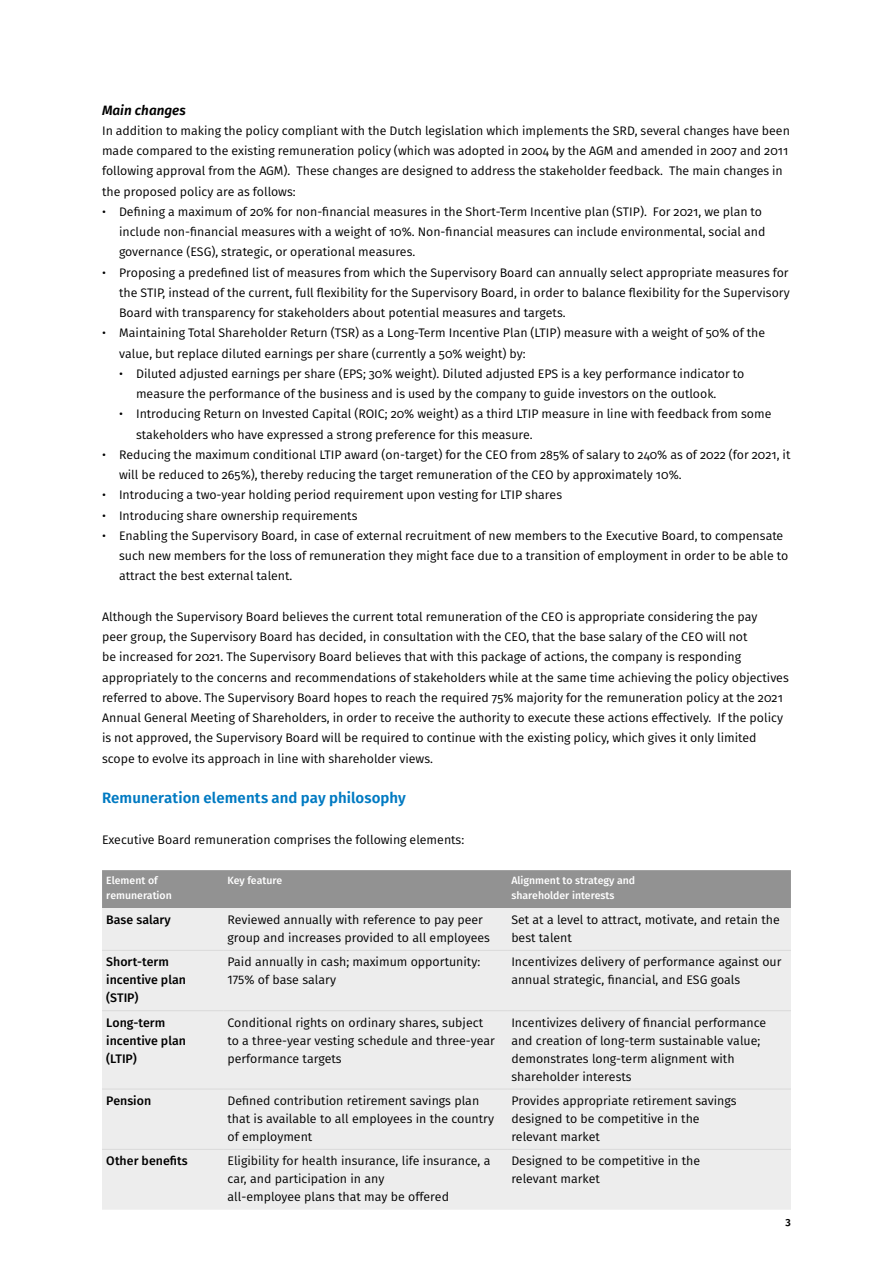
<style>
.page{position:relative;width:893px;height:1263px;background:#fff}
.page>*{position:absolute;margin:0;border:0;box-sizing:border-box;transform-origin:0 0}
.t1{font:600 15px "Fira Sans";letter-spacing:.005em;color:#007ac2}
.t2{font:italic 600 13.5px "Fira Sans";color:#000}
.t3{font:12.3px/20.2px "Fira Sans";color:#000}
.t4{font:500 12.3px/18px "Fira Sans";color:#000}
.t5{font:500 10.5px/15px "Fira Sans";color:#fff}
.t6{font:600 10.5px "Fira Sans";color:#000}
</style>
<div class="page">
<div style="left:102px;top:870px;width:689px;height:38px;background:#929292"></div>
<div style="left:102px;top:908px;width:689px;height:302px;background:#ededed"></div>
<hr style="left:102px;top:950px;width:121px;height:1px;background:#dadada">
<hr style="left:223px;top:950px;width:284px;height:1px;background:#dadada">
<hr style="left:507px;top:950px;width:284px;height:1px;background:#dadada">
<hr style="left:102px;top:1010px;width:121px;height:1px;background:#dadada">
<hr style="left:223px;top:1010px;width:284px;height:1px;background:#dadada">
<hr style="left:507px;top:1010px;width:284px;height:1px;background:#dadada">
<hr style="left:102px;top:1089px;width:121px;height:1px;background:#dadada">
<hr style="left:223px;top:1089px;width:284px;height:1px;background:#dadada">
<hr style="left:507px;top:1089px;width:284px;height:1px;background:#dadada">
<hr style="left:102px;top:1149px;width:121px;height:1px;background:#dadada">
<hr style="left:223px;top:1149px;width:284px;height:1px;background:#dadada">
<hr style="left:507px;top:1149px;width:284px;height:1px;background:#dadada">
<p class="t2" style="left:102px;top:99px;width:85px">Main changes</p>
<p class="t3" style="left:102px;top:120px;width:689px">In addition to making the policy compliant with the Dutch legislation which implements the SRD, several changes have been made compared to the existing remuneration policy (which was adopted in 2004 by the AGM and amended in 2007 and 2011 following approval from the AGM). These changes are designed to address the stakeholder feedback. The main changes in the proposed policy are as follows:</p>
<p class="t3" style="left:119px;top:201px;width:648px;text-indent:-17px">• Defining a maximum of 20% for non-financial measures in the Short-Term Incentive plan (STIP). For 2021, we plan to include non-financial measures with a weight of 10%. Non-financial measures can include environmental, social and governance (ESG), strategic, or operational measures.</p>
<p class="t3" style="left:119px;top:262px;width:672px;text-align:justify;text-indent:-17px">• Proposing a predefined list of measures from which the Supervisory Board can annually select appropriate measures for the STIP, instead of the current, full flexibility for the Supervisory Board, in order to balance flexibility for the Supervisory Board with transparency for stakeholders about potential measures and targets.</p>
<p class="t3" style="left:119px;top:323px;width:648px;text-indent:-17px">• Maintaining Total Shareholder Return (TSR) as a Long-Term Incentive Plan (LTIP) measure with a weight of 50% of the value, but replace diluted earnings per share (currently a 50% weight) by:</p>
<p class="t3" style="left:136px;top:363px;width:610px;text-indent:-17px">• Diluted adjusted earnings per share (EPS; 30% weight). Diluted adjusted EPS is a key performance indicator to measure the performance of the business and is used by the company to guide investors on the outlook.</p>
<p class="t3" style="left:136px;top:404px;width:637px;text-indent:-17px">• Introducing Return on Invested Capital (ROIC; 20% weight) as a third LTIP measure in line with feedback from some stakeholders who have expressed a strong preference for this measure.</p>
<p class="t3" style="left:119px;top:444px;width:673px;text-indent:-17px">• Reducing the maximum conditional LTIP award (on-target) for the CEO from 285% of salary to 240% as of 2022 (for 2021, it will be reduced to 265%), thereby reducing the target remuneration of the CEO by approximately 10%.</p>
<p class="t3" style="left:102px;top:485px;width:462px">• Introducing a two-year holding period requirement upon vesting for LTIP shares</p>
<p class="t3" style="left:102px;top:505px;width:257px">• Introducing share ownership requirements</p>
<p class="t3" style="left:119px;top:525px;width:671px;text-indent:-17px">• Enabling the Supervisory Board, in case of external recruitment of new members to the Executive Board, to compensate such new members for the loss of remuneration they might face due to a transition of employment in order to be able to attract the best external talent.</p>
<p class="t3" style="left:102px;top:606px;width:688px">Although the Supervisory Board believes the current total remuneration of the CEO is appropriate considering the pay<br>peer group, the Supervisory Board has decided, in consultation with the CEO, that the base salary of the CEO will not<br>be increased for 2021. The Supervisory Board believes that with this package of actions, the company is responding appropriately to the concerns and recommendations of stakeholders while at the same time achieving the policy objectives referred to above. The Supervisory Board hopes to reach the required 75% majority for the remuneration policy at the 2021<br>Annual General Meeting of Shareholders, in order to receive the authority to execute these actions effectively. If the policy is not approved, the Supervisory Board will be required to continue with the existing policy, which gives it only limited scope to evolve its approach in line with shareholder views.</p>
<p class="t1" style="left:102px;top:786px;width:305px">Remuneration elements and pay philosophy</p>
<p class="t3" style="left:102px;top:829px;width:364px">Executive Board remuneration comprises the following elements:</p>
<p class="t5" style="left:106px;top:872px;width:67px">Element of remuneration</p>
<p class="t5" style="left:227px;top:872px;width:56px">Key feature</p>
<p class="t5" style="left:511px;top:872px;width:125px">Alignment to strategy and shareholder interests</p>
<p class="t4" style="left:106px;top:910px;width:66px">Base salary</p>
<p class="t3" style="left:227px;top:910px;width:264px;line-height:18px">Reviewed annually with reference to pay peer group and increases provided to all employees</p>
<p class="t3" style="left:511px;top:910px;width:270px;line-height:18px">Set at a level to attract, motivate, and retain the best talent</p>
<p class="t4" style="left:106px;top:952px;width:81px">Short-term incentive plan (STIP)</p>
<p class="t3" style="left:227px;top:953px;width:254px;line-height:18px">Paid annually in cash; maximum opportunity:<br>175% of base salary</p>
<p class="t3" style="left:511px;top:953px;width:272px;line-height:18px">Incentivizes delivery of performance against our annual strategic, financial, and ESG goals</p>
<p class="t4" style="left:106px;top:1013px;width:81px">Long-term incentive plan (LTIP)</p>
<p class="t3" style="left:227px;top:1013px;width:269px;line-height:18px">Conditional rights on ordinary shares, subject to a three-year vesting schedule and three-year performance targets</p>
<p class="t3" style="left:511px;top:1013px;width:256px;line-height:18px">Incentivizes delivery of financial performance and creation of long-term sustainable value; demonstrates long-term alignment with shareholder interests</p>
<p class="t4" style="left:106px;top:1091px;width:46px">Pension</p>
<p class="t3" style="left:227px;top:1091px;width:268px;line-height:18px">Defined contribution retirement savings plan that is available to all employees in the country of employment</p>
<p class="t3" style="left:511px;top:1091px;width:227px;line-height:18px">Provides appropriate retirement savings designed to be competitive in the relevant market</p>
<p class="t4" style="left:106px;top:1151px;width:83px">Other benefits</p>
<p class="t3" style="left:227px;top:1152px;width:264px;line-height:18px">Eligibility for health insurance, life insurance, a car, and participation in any<br>all-employee plans that may be offered</p>
<p class="t3" style="left:511px;top:1152px;width:190px;line-height:18px">Designed to be competitive in the relevant market</p>
<p class="t6" style="left:786px;top:1213px;width:7px">3</p>
</div>
